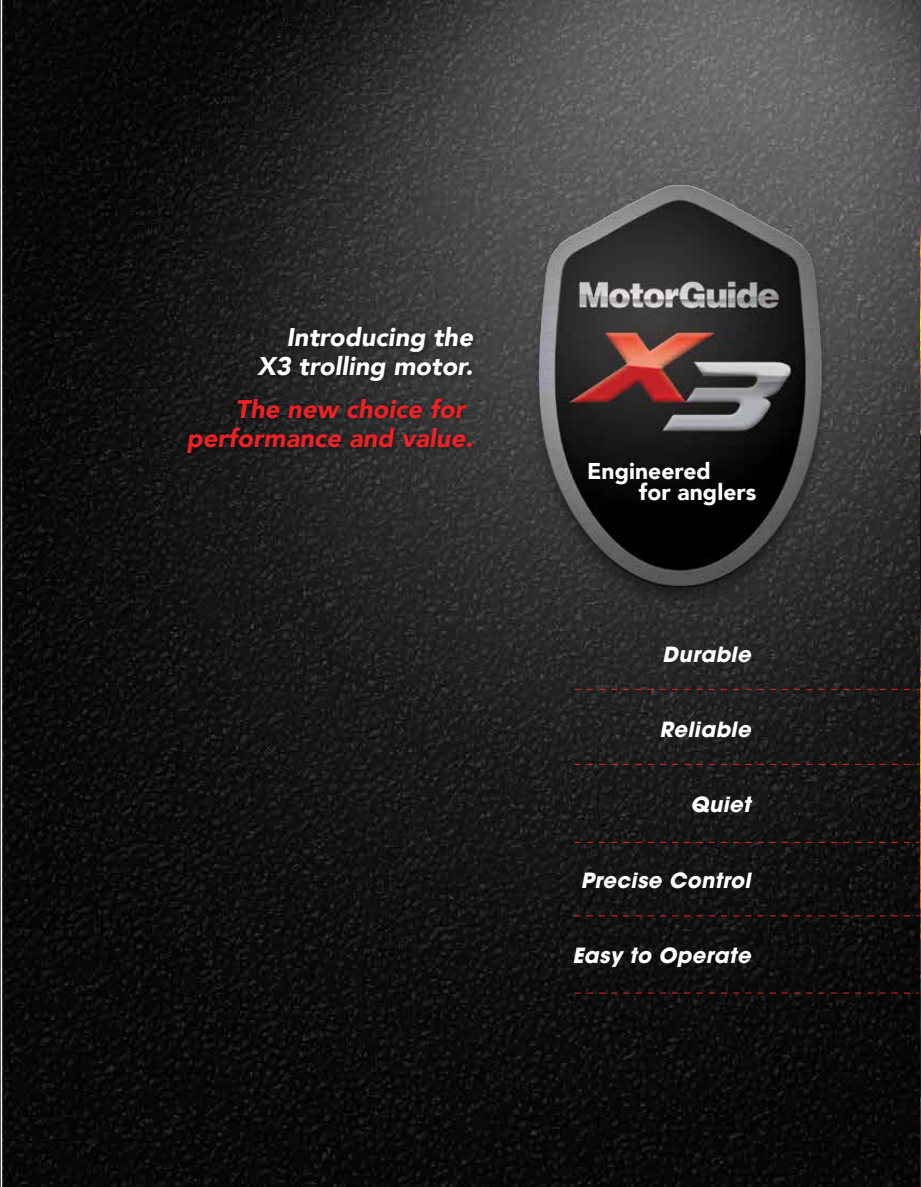
<style>
.page{position:relative;width:921px;height:1187px;background:#fff}
.page>*{position:absolute;margin:0;border:0;box-sizing:border-box;transform-origin:0 0}
.t1{font:italic 900 25.5px/29.5px "Avenir LT";letter-spacing:.005em;color:#ec2227;text-align:right}
.t2{font:italic 900 25.5px/29.5px "Avenir LT";letter-spacing:.005em;color:#fff;text-align:right}
.t3{font:900 22.8px/21.3px "Avenir LT";letter-spacing:.005em;color:#fff}
.t4{font:italic 700 21px "Avant Garde LT";letter-spacing:.02em;color:#fff}
</style>
<div class="page">
<img style="left:919px;top:0;width:2px;height:1187px">
<img style="left:3px;top:0;width:916px;height:1187px">
<img style="left:0;top:0;width:3px;height:1187px">
<svg style="left:574px;top:689px;width:345px;height:1px"></svg>
<svg style="left:574px;top:764px;width:345px;height:1px"></svg>
<svg style="left:574px;top:842px;width:345px;height:1px"></svg>
<svg style="left:574px;top:915px;width:345px;height:1px"></svg>
<svg style="left:574px;top:992px;width:345px;height:1px"></svg>
<img style="left:251px;top:317px;width:230px;height:73px">
<img style="left:180px;top:389px;width:300px;height:71px">
<img style="left:502px;top:152px;width:356px;height:474px">
<img style="left:583px;top:456px;width:180px;height:56px">
<hr style="left:1px;top:0;width:1px;height:1187px;background:#fff">
<p class="t2" style="left:257px;top:322px;width:217px">Introducing the<br>X3 trolling motor.</p>
<p class="t1" style="left:187px;top:394px;width:288px">The new choice for performance and value.</p>
<p class="t3" style="left:639px;top:460px;width:119px;text-indent:-52px">Engineered<br>for anglers</p>
<p class="t4" style="left:662px;top:640px;width:90px">Durable</p>
<p class="t4" style="left:659px;top:715px;width:93px">Reliable</p>
<p class="t4" style="left:690px;top:791px;width:62px">Quiet</p>
<p class="t4" style="left:581px;top:866px;width:171px">Precise Control</p>
<p class="t4" style="left:572px;top:941px;width:180px">Easy to Operate</p>
</div>
